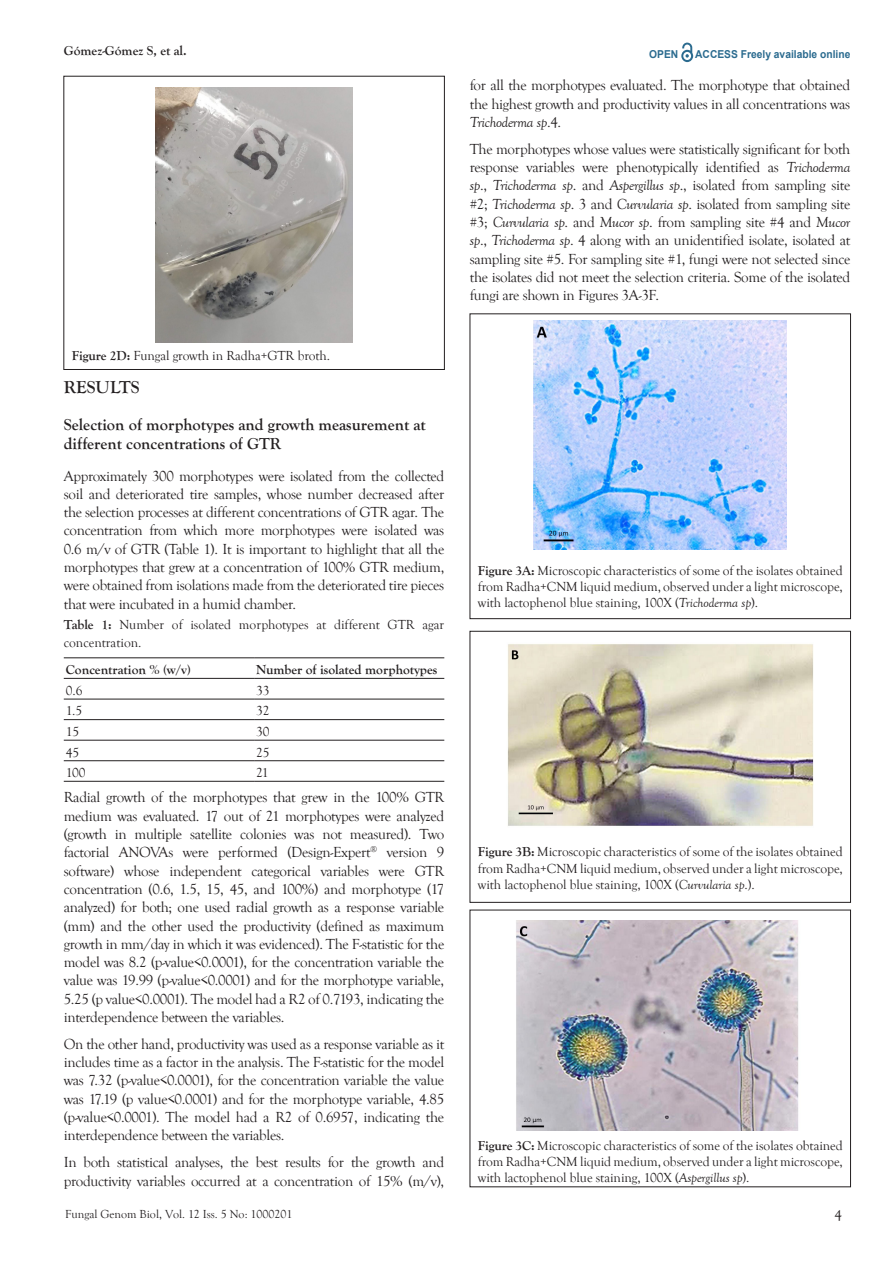
<style>
.page{position:relative;width:893px;height:1263px;background:#fff}
.page>*{position:absolute;margin:0;border:0;box-sizing:border-box;transform-origin:0 0}
.t1{font:700 18px "Goudy Old Style T";color:#231f20}
.t2{font:700 16.5px/19.8px "Goudy Old Style T";color:#231f20}
.t3{font:15px/18.3px "Goudy Old Style T";letter-spacing:-.02em;color:#231f20;text-align:justify}
.t4{font:13.5px/16.2px "Goudy Old Style T";letter-spacing:-.005em;color:#231f20;text-align:justify}
.t5{font:700 13.5px "Goudy Old Style T";color:#231f20}
.t6{font:12px "Goudy Old Style T";color:#231f20}
.t7{font:700 10.95px "Arial";color:#2b6b8f;scale:.94 1}
.s1{font-weight:700}
.s2{font-style:italic}
</style>
<div class="page">
<svg style="left:681px;top:43px;width:12px;height:19px"></svg>
<hr style="left:64px;top:657px;width:190px;height:1px;background:#231f20">
<hr style="left:254px;top:657px;width:190px;height:1px;background:#231f20">
<hr style="left:64px;top:678px;width:190px;height:1px;background:#231f20">
<hr style="left:254px;top:678px;width:190px;height:1px;background:#231f20">
<hr style="left:64px;top:699px;width:190px;height:1px;background:#231f20">
<hr style="left:254px;top:699px;width:190px;height:1px;background:#231f20">
<hr style="left:64px;top:719px;width:190px;height:1px;background:#231f20">
<hr style="left:254px;top:719px;width:190px;height:1px;background:#231f20">
<hr style="left:64px;top:740px;width:190px;height:1px;background:#231f20">
<hr style="left:254px;top:740px;width:190px;height:1px;background:#231f20">
<hr style="left:64px;top:760px;width:190px;height:1px;background:#231f20">
<hr style="left:254px;top:760px;width:190px;height:1px;background:#231f20">
<hr style="left:64px;top:781px;width:190px;height:1px;background:#231f20">
<hr style="left:254px;top:781px;width:190px;height:1px;background:#231f20">
<img style="left:155px;top:87px;width:198px;height:255px">
<div style="left:470px;top:314px;width:381px;height:305px;border:1px solid #231f20"></div>
<img style="left:534px;top:321px;width:253px;height:228px">
<div style="left:470px;top:631px;width:381px;height:271px;border:1px solid #231f20"></div>
<img style="left:507px;top:644px;width:307px;height:182px">
<img style="left:516px;top:920px;width:283px;height:211px">
<p class="t5" style="left:64px;top:43px;width:124px">Gómez-Gómez S, et al.</p>
<p class="t7" style="left:649px;top:47px;width:32px">OPEN</p>
<p class="t7" style="left:695px;top:46px;width:167px">ACCESS Freely available online</p>
<p class="t4" style="left:72px;top:348px;width:260px"><span class="s1">Figure 2D:</span> Fungal growth in Radha+GTR broth.</p>
<p class="t1" style="left:64px;top:377px;width:77px">RESULTS</p>
<p class="t2" style="left:64px;top:415px;width:364px">Selection of morphotypes and growth measurement at different concentrations of GTR</p>
<p class="t3" style="left:64px;top:467px;width:382px">Approximately 300 morphotypes were isolated from the collected soil and deteriorated tire samples, whose number decreased after the selection processes at different concentrations of GTR agar. The concentration from which more morphotypes were isolated was 0.6 m/v of GTR (Table 1). It is important to highlight that all the morphotypes that grew at a concentration of 100% GTR medium, were obtained from isolations made from the deteriorated tire pieces that were incubated in a humid chamber.</p>
<p class="t4" style="left:64px;top:616px;width:382px;line-height:18.3px"><span class="s1">Table 1:</span> Number of isolated morphotypes at different GTR agar concentration.</p>
<p class="t5" style="left:66px;top:662px;width:126px">Concentration % (w/v)</p>
<p class="t5" style="left:256px;top:662px;width:183px">Number of isolated morphotypes</p>
<p class="t4" style="left:66px;top:682px;width:18px">0.6</p>
<p class="t4" style="left:256px;top:682px;width:15px">33</p>
<p class="t4" style="left:66px;top:703px;width:18px">1.5</p>
<p class="t4" style="left:256px;top:703px;width:15px">32</p>
<p class="t4" style="left:66px;top:724px;width:15px">15</p>
<p class="t4" style="left:256px;top:724px;width:15px">30</p>
<p class="t4" style="left:66px;top:744px;width:15px">45</p>
<p class="t4" style="left:256px;top:744px;width:15px">25</p>
<p class="t4" style="left:66px;top:765px;width:21px">100</p>
<p class="t4" style="left:256px;top:765px;width:14px">21</p>
<p class="t3" style="left:64px;top:789px;width:382px">Radial growth of the morphotypes that grew in the 100% GTR medium was evaluated. 17 out of 21 morphotypes were analyzed (growth in multiple satellite colonies was not measured). Two factorial ANOVAs were performed (Design-Expert<sup>®</sup> version 9 software) whose independent categorical variables were GTR concentration (0.6, 1.5, 15, 45, and 100%) and morphotype (17 analyzed) for both; one used radial growth as a response variable (mm) and the other used the productivity (defined as maximum growth in mm/day in which it was evidenced). The F-statistic for the model was 8.2 (p-value&lt;0.0001), for the concentration variable the value was 19.99 (p-value&lt;0.0001) and for the morphotype variable, 5.25 (p value&lt;0.0001). The model had a R2 of 0.7193, indicating the interdependence between the variables.</p>
<p class="t3" style="left:64px;top:1035px;width:382px">On the other hand, productivity was used as a response variable as it includes time as a factor in the analysis. The F-statistic for the model was 7.32 (p-value&lt;0.0001), for the concentration variable the value was 17.19 (p value&lt;0.0001) and for the morphotype variable, 4.85 (p-value&lt;0.0001). The model had a R2 of 0.6957, indicating the interdependence between the variables.</p>
<p class="t3" style="left:64px;top:1153px;width:382px">In both statistical analyses, the best results for the growth and productivity variables occurred at a concentration of 15% (m/v),</p>
<p class="t6" style="left:65px;top:1207px;width:229px">Fungal Genom Biol, Vol. 12 Iss. 5 No: 1000201</p>
<p class="t3" style="left:470px;top:77px;width:382px">for all the morphotypes evaluated. The morphotype that obtained the highest growth and productivity values in all concentrations was <span class="s2">Trichoderma sp</span>.4.</p>
<p class="t3" style="left:470px;top:140px;width:382px">The morphotypes whose values were statistically significant for both response variables were phenotypically identified as <span class="s2">Trichoderma sp</span>., <span class="s2">Trichoderma sp</span>. and <span class="s2">Aspergillus sp</span>., isolated from sampling site #2; <span class="s2">Trichoderma sp</span>. 3 and <span class="s2">Curvularia sp</span>. isolated from sampling site #3; <span class="s2">Curvularia sp</span>. and <span class="s2">Mucor sp</span>. from sampling site #4 and <span class="s2">Mucor sp</span>., <span class="s2">Trichoderma sp</span>. 4 along with an unidentified isolate, isolated at sampling site #5. For sampling site #1, fungi were not selected since the isolates did not meet the selection criteria. Some of the isolated fungi are shown in Figures 3A-3F.</p>
<p class="t4" style="left:478px;top:562px;width:367px"><span class="s1">Figure 3A:</span> Microscopic characteristics of some of the isolates obtained from Radha+CNM liquid medium, observed under a light microscope, with lactophenol blue staining, 100X (<span class="s2">Trichoderma sp</span>).</p>
<p class="t4" style="left:478px;top:844px;width:366px"><span class="s1">Figure 3B:</span> Microscopic characteristics of some of the isolates obtained from Radha+CNM liquid medium, observed under a light microscope, with lactophenol blue staining, 100X (<span class="s2">Curvularia sp</span>.).</p>
<p class="t4" style="left:478px;top:1138px;width:366px"><span class="s1">Figure 3C:</span> Microscopic characteristics of some of the isolates obtained from Radha+CNM liquid medium, observed under a light microscope, with lactophenol blue staining, 100X (<span class="s2">Aspergillus sp</span>).</p>
<p class="t3" style="left:835px;top:1207px;width:9px">4</p>
</div>
